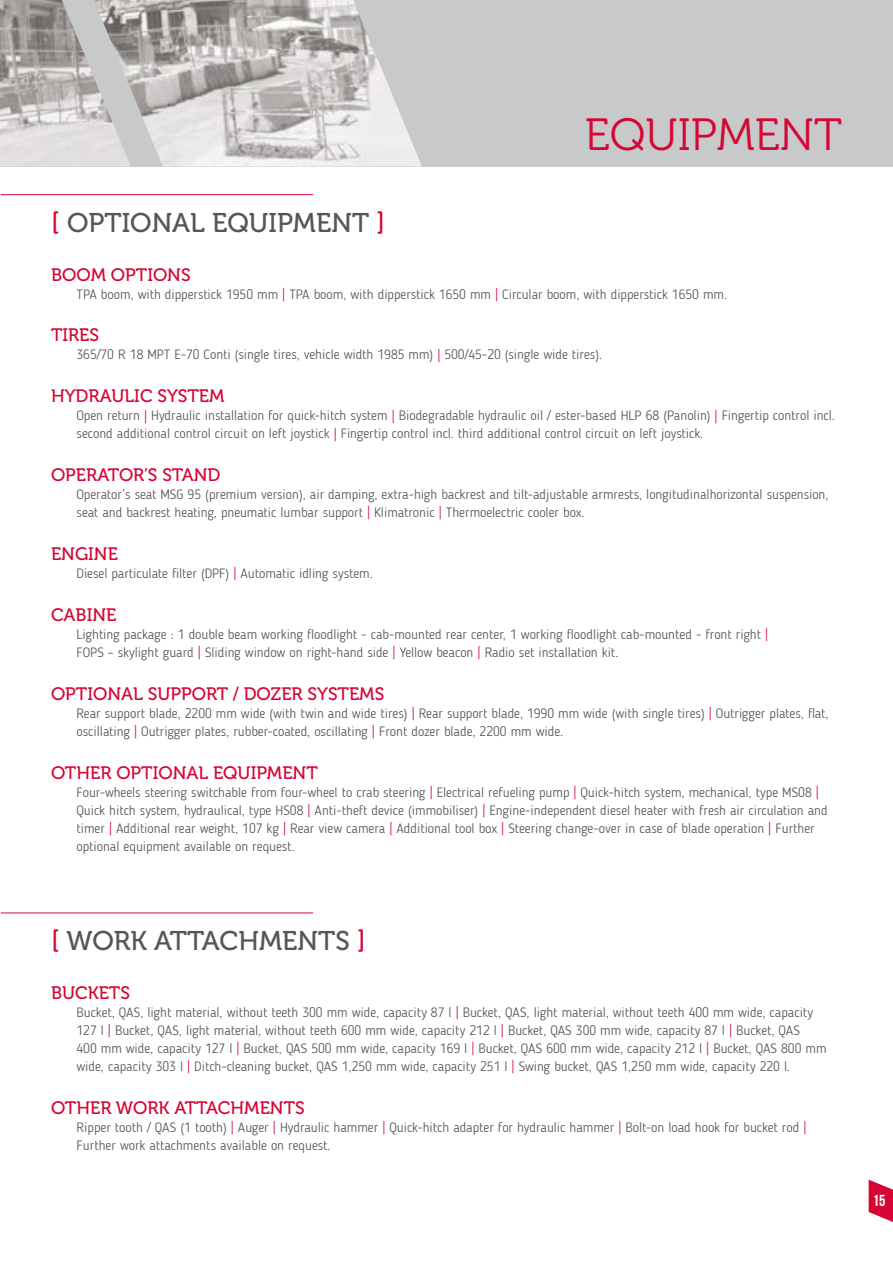
<style>
.page{position:relative;width:893px;height:1263px;background:#fff}
.page>*{position:absolute;margin:0;border:0;box-sizing:border-box;transform-origin:0 0}
.t1{font:45px "Museo 300";color:#d50634}
.t2{font:27px "Museo 500";color:#565655}
.t3{font:18px "Museo 500";color:#d50634}
.t4{font:15.9px "Bebas Neue";color:#fff}
.t5{font:300 13.5px/18px "Blogger Sans";color:#535453}
.s1{color:#d50634}
</style>
<div class="page">
<svg style="left:869px;top:1179px;width:24px;height:43px"></svg>
<div style="left:0;top:0;width:893px;height:167px;background:#c7c9ca"></div>
<img style="left:0;top:0;width:422px;height:167px">
<hr style="left:1px;top:194px;width:312px;height:1px;background:#d50634">
<hr style="left:1px;top:912px;width:312px;height:1px;background:#d50634">
<h1 class="t1" style="left:585px;top:110px;width:259px">EQUIPMENT</h1>
<h2 class="t2" style="left:51px;top:208px;width:335px"><span class="s1">[</span> OPTIONAL EQUIPMENT <span class="s1">]</span></h2>
<h3 class="t3" style="left:51px;top:264px;width:141px">BOOM OPTIONS</h3>
<p class="t5" style="left:77px;top:285px;width:652px">TPA boom, with dipperstick 1950 mm <span class="s1">|</span> TPA boom, with dipperstick 1650 mm <span class="s1">|</span> Circular boom, with dipperstick 1650 mm.</p>
<h3 class="t3" style="left:51px;top:325px;width:50px">TIRES</h3>
<p class="t5" style="left:77px;top:346px;width:527px">365/70 R 18 MPT E-70 Conti (single tires, vehicle width 1985 mm) <span class="s1">|</span> 500/45-20 (single wide tires).</p>
<h3 class="t3" style="left:51px;top:386px;width:175px">HYDRAULIC SYSTEM</h3>
<p class="t5" style="left:77px;top:407px;width:760px">Open return <span class="s1">|</span> Hydraulic installation for quick-hitch system <span class="s1">|</span> Biodegradable hydraulic oil / ester-based HLP 68 (Panolin) <span class="s1">|</span> Fingertip control incl. second additional control circuit on left joystick <span class="s1">|</span> Fingertip control incl. third additional control circuit on left joystick.</p>
<h3 class="t3" style="left:51px;top:465px;width:171px">OPERATOR’S STAND</h3>
<p class="t5" style="left:77px;top:485px;width:754px">Operator’s seat MSG 95 (premium version), air damping, extra-high backrest and tilt-adjustable armrests, longitudinalhorizontal suspension, seat and backrest heating, pneumatic lumbar support <span class="s1">|</span> Klimatronic <span class="s1">|</span> Thermoelectric cooler box.</p>
<h3 class="t3" style="left:51px;top:544px;width:68px">ENGINE</h3>
<p class="t5" style="left:77px;top:564px;width:298px">Diesel particulate filter (DPF) <span class="s1">|</span> Automatic idling system.</p>
<h3 class="t3" style="left:51px;top:605px;width:67px">CABINE</h3>
<p class="t5" style="left:77px;top:625px;width:693px">Lighting package : 1 double beam working floodlight - cab-mounted rear center, 1 working floodlight cab-mounted - front right <span class="s1">|<br></span>FOPS – skylight guard <span class="s1">|</span> Sliding window on right-hand side <span class="s1">|</span> Yellow beacon <span class="s1">|</span> Radio set installation kit.</p>
<h3 class="t3" style="left:51px;top:684px;width:335px">OPTIONAL SUPPORT / DOZER SYSTEMS</h3>
<p class="t5" style="left:77px;top:704px;width:754px">Rear support blade, 2200 mm wide (with twin and wide tires) <span class="s1">|</span> Rear support blade, 1990 mm wide (with single tires) <span class="s1">|</span> Outrigger plates, flat, oscillating <span class="s1">|</span> Outrigger plates, rubber-coated, oscillating <span class="s1">|</span> Front dozer blade, 2200 mm wide.</p>
<h3 class="t3" style="left:51px;top:762px;width:268px">OTHER OPTIONAL EQUIPMENT</h3>
<p class="t5" style="left:77px;top:783px;width:753px">Four-wheels steering switchable from four-wheel to crab steering <span class="s1">|</span> Electrical refueling pump <span class="s1">|</span> Quick-hitch system, mechanical, type MS08 <span class="s1">| </span>Quick hitch system, hydraulical, type HS08 <span class="s1">|</span> Anti-theft device (immobiliser) <span class="s1">|</span> Engine-independent diesel heater with fresh air circulation and timer <span class="s1">|</span> Additional rear weight, 107 kg <span class="s1">|</span> Rear view camera <span class="s1">|</span> Additional tool box <span class="s1">|</span> Steering change-over in case of blade operation <span class="s1">|</span> Further optional equipment available on request.</p>
<h2 class="t2" style="left:51px;top:926px;width:316px"><span class="s1">[</span> WORK ATTACHMENTS <span class="s1">]</span></h2>
<h3 class="t3" style="left:51px;top:983px;width:80px">BUCKETS</h3>
<p class="t5" style="left:77px;top:1003px;width:751px">Bucket, QAS, light material, without teeth 300 mm wide, capacity 87 l <span class="s1">|</span> Bucket, QAS, light material, without teeth 400 mm wide, capacity 127 l <span class="s1">|</span> Bucket, QAS, light material, without teeth 600 mm wide, capacity 212 l <span class="s1">|</span> Bucket, QAS 300 mm wide, capacity 87 l <span class="s1">|</span> Bucket, QAS<br>400 mm wide, capacity 127 l <span class="s1">|</span> Bucket, QAS 500 mm wide, capacity 169 l <span class="s1">|</span> Bucket, QAS 600 mm wide, capacity 212 l <span class="s1">|</span> Bucket, QAS 800 mm wide, capacity 303 l <span class="s1">|</span> Ditch-cleaning bucket, QAS 1,250 mm wide, capacity 251 l <span class="s1">|</span> Swing bucket, QAS 1,250 mm wide, capacity 220 l.</p>
<h3 class="t3" style="left:51px;top:1098px;width:255px">OTHER WORK ATTACHMENTS</h3>
<p class="t5" style="left:77px;top:1118px;width:731px">Ripper tooth / QAS (1 tooth) <span class="s1">|</span> Auger <span class="s1">|</span> Hydraulic hammer <span class="s1">|</span> Quick-hitch adapter for hydraulic hammer <span class="s1">|</span> Bolt-on load hook for bucket rod <span class="s1">|<br></span>Further work attachments available on request.</p>
<p class="t4" style="left:873px;top:1192px;width:14px">15</p>
</div>
